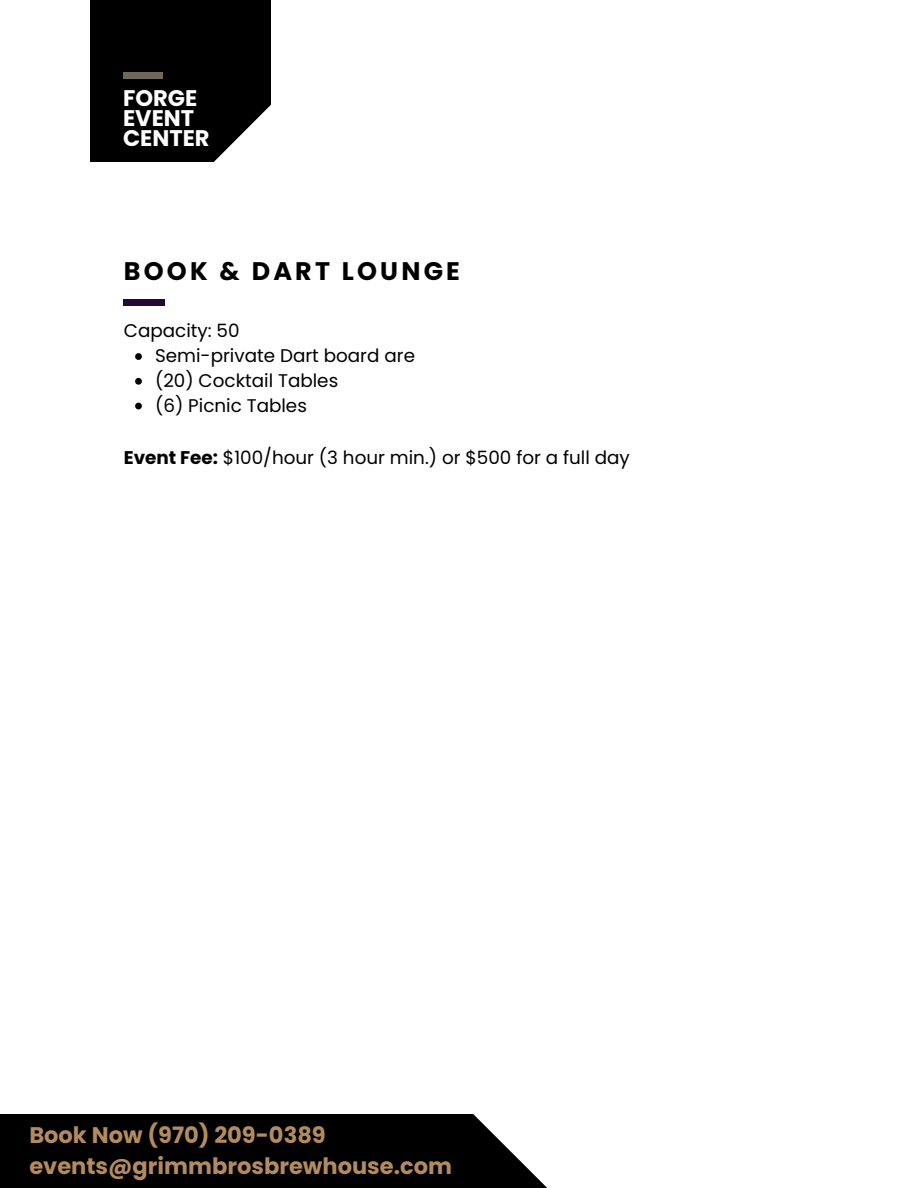
<style>
.page{position:relative;width:918px;height:1188px;background:#fff}
.page>*{position:absolute;margin:0;border:0;box-sizing:border-box;transform-origin:0 0}
.t1{font:700 25.35px "Poppins";letter-spacing:.125em;color:#000}
.t2{font:700 22.5px/30.8px "Poppins";color:#b38b5e}
.t3{font:700 22.5px/20.1px "Poppins";color:#fff}
.t4{font:18.3px "Poppins";color:#000}
.s1{font-weight:700}
</style>
<div class="page">
<div style="left:90px;top:0;width:181px;height:161px;background:#000"></div>
<svg style="left:195px;top:104px;width:76px;height:58px"></svg>
<div style="left:123px;top:72px;width:40px;height:7px;background:#70665c"></div>
<div style="left:0;top:1114px;width:611px;height:74px;background:#000"></div>
<svg style="left:473px;top:1114px;width:138px;height:74px;fill:#fff"></svg>
<div style="left:123px;top:299px;width:41px;height:7px;background:#210934"></div>
<svg style="left:135px;top:353px;width:7px;height:7px"></svg>
<svg style="left:135px;top:378px;width:7px;height:7px"></svg>
<svg style="left:135px;top:403px;width:7px;height:6px"></svg>
<h2 class="t3" style="left:123px;top:88px;width:88px">FORGE<br>EVENT<br>CENTER</h2>
<h1 class="t1" style="left:124px;top:253px;width:338px">BOOK &amp; DART LOUNGE</h1>
<p class="t4" style="left:124px;top:318px;width:117px">Capacity: 50</p>
<p class="t4" style="left:155px;top:343px;width:261px">Semi-private Dart board are</p>
<p class="t4" style="left:155px;top:368px;width:185px">(20) Cocktail Tables</p>
<p class="t4" style="left:155px;top:392px;width:153px">(6) Picnic Tables</p>
<h3 class="t4" style="left:124px;top:445px;width:508px"><span class="s1">Event Fee:</span> $100/hour (3 hour min.) or $500 for a full day</h3>
<p class="t2" style="left:29px;top:1120px;width:424px">Book Now (970) 209-0389 events@grimmbrosbrewhouse.com</p>
</div>
